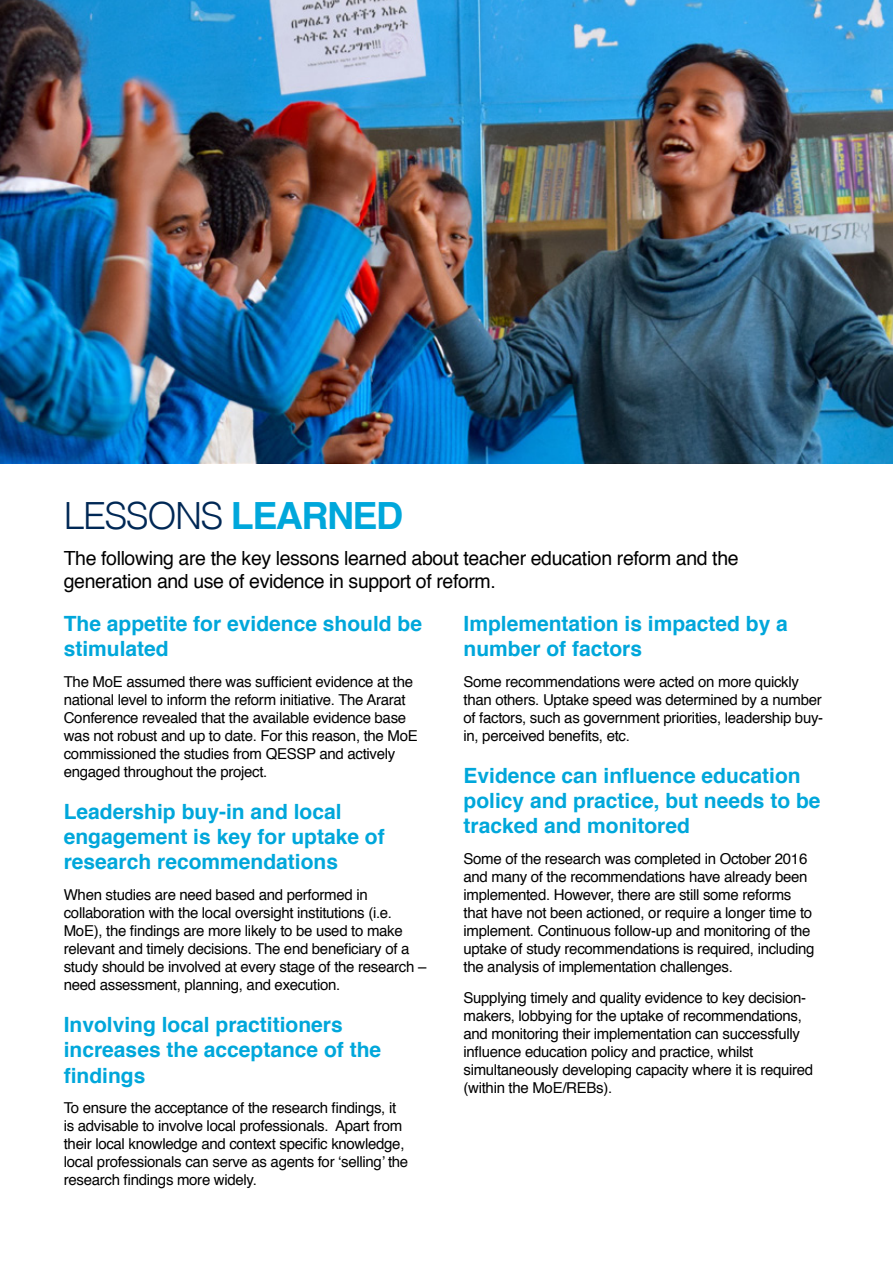
<style>
.page{position:relative;width:893px;height:1263px;background:#fff}
.page>*{position:absolute;margin:0;border:0;box-sizing:border-box;transform-origin:0 0}
.t1{font:300 37.5px "Helvetica";letter-spacing:-.04em;color:#002855}
.t2{font:700 21px/25.2px "Helvetica";color:#00a7db}
.t3{font:19.5px/23.4px "Helvetica";letter-spacing:-.02em;color:#000}
.t4{font:15px/18px "Helvetica";letter-spacing:-.02em;color:#000}
.s1{font-weight:700;color:#00a7db}
</style>
<div class="page">
<img style="left:0;top:0;width:893px;height:463px">
<h1 class="t1" style="left:64px;top:484px;width:341px">LESSONS <span class="s1">LEARNED</span></h1>
<h3 class="t3" style="left:64px;top:547px;width:676px">The following are the key lessons learned about teacher education reform and the generation and use of evidence in support of reform.</h3>
<h2 class="t2" style="left:64px;top:611px;width:360px">The appetite for evidence should be stimulated</h2>
<p class="t4" style="left:64px;top:673px;width:355px">The MoE assumed there was sufficient evidence at the national level to inform the reform initiative. The Ararat Conference revealed that the available evidence base was not robust and up to date. For this reason, the MoE commissioned the studies from QESSP and actively engaged throughout the project.</p>
<h2 class="t2" style="left:64px;top:799px;width:322px">Leadership buy-in and local engagement is key for uptake of research recommendations</h2>
<p class="t4" style="left:64px;top:886px;width:364px">When studies are need based and performed in collaboration with the local oversight institutions (i.e.<br>MoE), the findings are more likely to be used to make relevant and timely decisions. The end beneficiary of a study should be involved at every stage of the research – need assessment, planning, and execution.</p>
<h2 class="t2" style="left:64px;top:1012px;width:319px">Involving local practitioners increases the acceptance of the findings</h2>
<p class="t4" style="left:64px;top:1099px;width:346px">To ensure the acceptance of the research findings, it is advisable to involve local professionals. Apart from their local knowledge and context specific knowledge, local professionals can serve as agents for ‘selling’ the research findings more widely.</p>
<h2 class="t2" style="left:463px;top:611px;width:326px">Implementation is impacted by a number of factors</h2>
<p class="t4" style="left:463px;top:673px;width:361px">Some recommendations were acted on more quickly than others. Uptake speed was determined by a number of factors, such as government priorities, leadership buy&shy;in, perceived benefits, etc.</p>
<h2 class="t2" style="left:463px;top:763px;width:359px">Evidence can influence education policy and practice, but needs to be tracked and monitored</h2>
<p class="t4" style="left:463px;top:850px;width:352px">Some of the research was completed in October 2016 and many of the recommendations have already been implemented. However, there are still some reforms that have not been actioned, or require a longer time to implement. Continuous follow-up and monitoring of the uptake of study recommendations is required, including the analysis of implementation challenges.</p>
<p class="t4" style="left:463px;top:989px;width:351px">Supplying timely and quality evidence to key decision&shy;makers, lobbying for the uptake of recommendations, and monitoring their implementation can successfully influence education policy and practice, whilst simultaneously developing capacity where it is required (within the MoE/REBs).</p>
</div>
